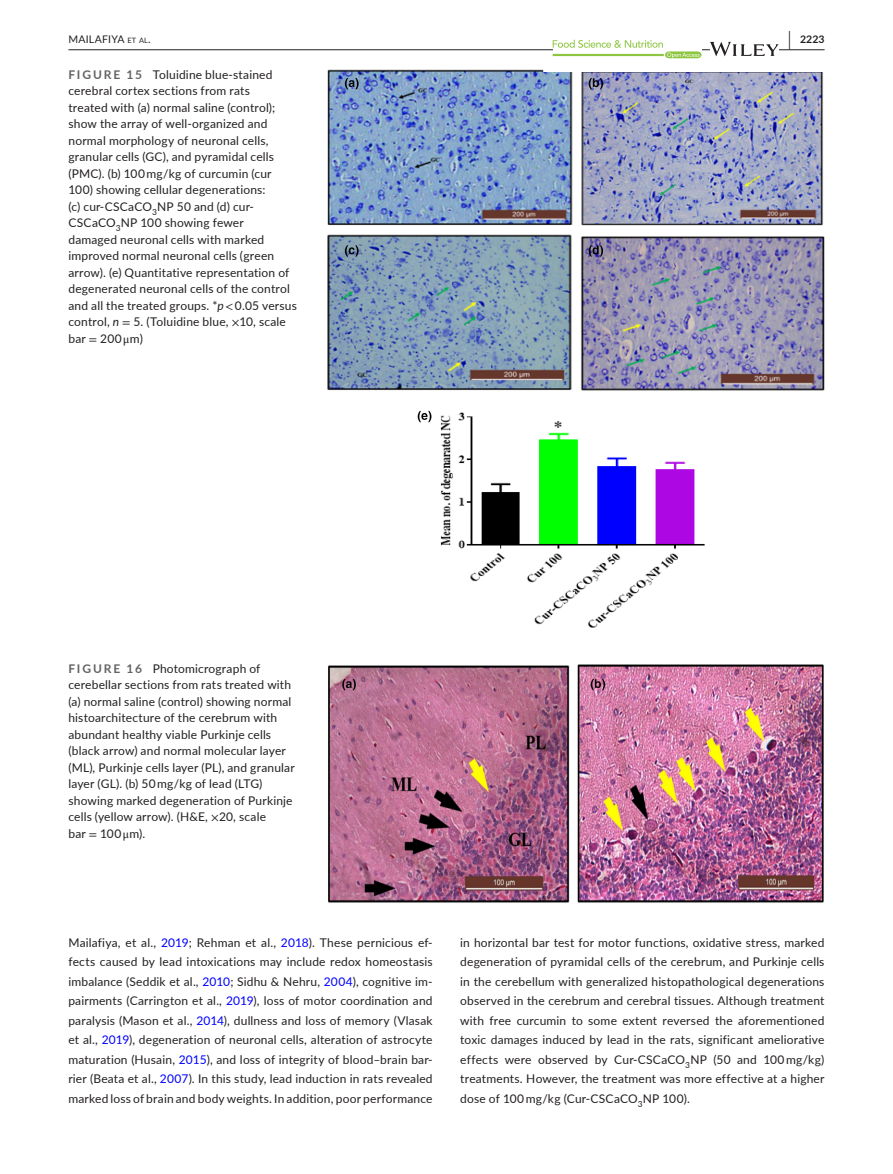
<style>
.page{position:relative;width:893px;height:1174px;background:#fff}
.page>*{position:absolute;margin:0;border:0;box-sizing:border-box;transform-origin:0 0}
.t1{font:12px/16.5px "Lato";letter-spacing:.015em;color:#231f20;text-align:justify}
.t2{font:10.5px "Lato";letter-spacing:.025em;color:#231f20}
.t3{font:700 10.5px "Lato";color:#231f20}
.s1{font-size:7.35px}
.s2{font-size:19.5px}
.s3{font-weight:700;color:#636366}
.s4{font-style:italic}
.s5{font-family:"STIX"}
.s6{color:#00f}
</style>
<div class="page">
<hr style="left:68px;top:49px;width:756px;height:1px;background:#231f20">
<svg style="left:553px;top:40px;width:148px;height:18px"></svg>
<svg style="left:710px;top:42px;width:69px;height:14px"></svg>
<img style="left:327px;top:69px;width:497px;height:558px">
<img style="left:328px;top:664px;width:496px;height:239px">
<p class="t2" style="left:68px;top:31px;width:84px">MAILAFIYA <span class="s1">et al</span>.</p>
<p class="t3" style="left:789px;top:31px;width:37px"><span class="s2">|</span> 2223</p>
<p class="t1" style="left:68px;top:66px;width:230px;text-align:left"><span class="s3">FIGURE 15</span> Toluidine blue-stained cerebral cortex sections from rats<br>treated with (a) normal saline (control); show the array of well-organized and normal morphology of neuronal cells, granular cells (GC), and pyramidal cells (PMC). (b) 100 mg/kg of curcumin (cur 100) showing cellular degenerations:<br>(c) cur-CSCaCO<sub>3</sub>NP 50 and (d) cur-CSCaCO<sub>3</sub>NP 100 showing fewer<br>damaged neuronal cells with marked improved normal neuronal cells (green arrow). (e) Quantitative representation of degenerated neuronal cells of the control and all the treated groups. *<span class="s4">p</span><span class="s5">&lt;</span> 0.05 versus control, <span class="s4">n</span> <span class="s5">=</span> 5. (Toluidine blue, <span class="s5">×</span>10, scale bar <span class="s5">=</span> 200 <span class="s5">μ</span>m)</p>
<p class="t1" style="left:68px;top:660px;width:228px;text-align:left"><span class="s3">FIGURE 16</span> Photomicrograph of cerebellar sections from rats treated with (a) normal saline (control) showing normal histoarchitecture of the cerebrum with abundant healthy viable Purkinje cells (black arrow) and normal molecular layer (ML), Purkinje cells layer (PL), and granular layer (GL). (b) 50 mg/kg of lead (LTG) showing marked degeneration of Purkinje cells (yellow arrow). (H&amp;E, <span class="s5">×</span>20, scale<br>bar <span class="s5">=</span> 100 <span class="s5">μ</span>m).</p>
<p class="t1" style="left:68px;top:932px;width:366px;line-height:19.5px">Mailafiya, et al., <span class="s6">2019</span>; Rehman et al., <span class="s6">2018</span>). These pernicious ef&shy;fects caused by lead intoxications may include redox homeostasis imbalance (Seddik et al., <span class="s6">2010</span>; Sidhu &amp; Nehru, <span class="s6">2004</span>), cognitive im&shy;pairments (Carrington et al., <span class="s6">2019</span>), loss of motor coordination and paralysis (Mason et al., <span class="s6">2014</span>), dullness and loss of memory (Vlasak et al., <span class="s6">2019</span>), degeneration of neuronal cells, alteration of astrocyte maturation (Husain, <span class="s6">2015</span>), and loss of integrity of blood–brain bar&shy;rier (Beata et al., <span class="s6">2007</span>). In this study, lead induction in rats revealed marked loss of brain and body weights. In addition, poor performance</p>
<p class="t1" style="left:460px;top:932px;width:366px;line-height:19.5px">in horizontal bar test for motor functions, oxidative stress, marked degeneration of pyramidal cells of the cerebrum, and Purkinje cells in the cerebellum with generalized histopathological degenerations observed in the cerebrum and cerebral tissues. Although treatment with free curcumin to some extent reversed the aforementioned toxic damages induced by lead in the rats, significant ameliorative effects were observed by Cur-CSCaCO<sub>3</sub>NP (50 and 100 mg/kg) treatments. However, the treatment was more effective at a higher dose of 100 mg/kg (Cur-CSCaCO<sub>3</sub>NP 100).</p>
</div>
